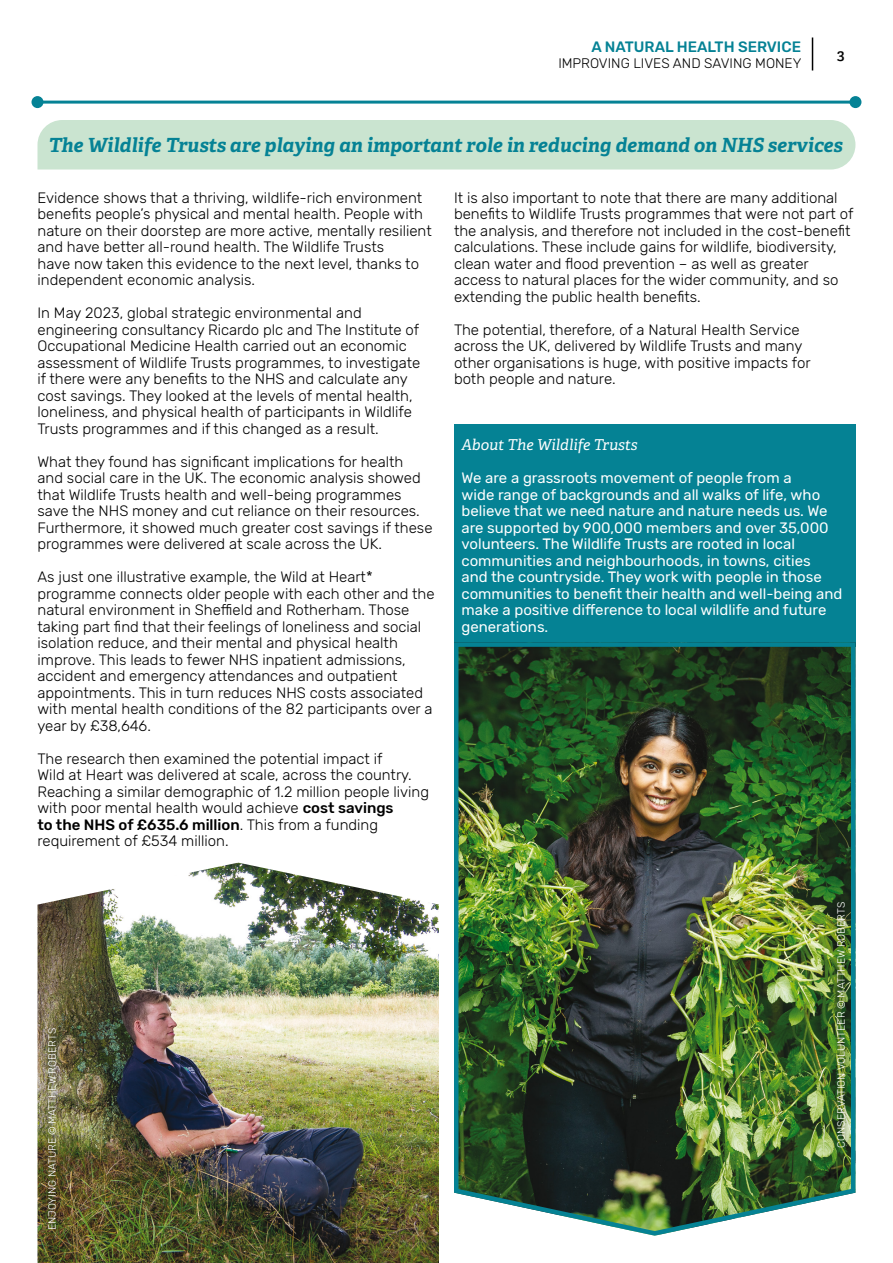
<style>
.page{position:relative;width:893px;height:1263px;background:#fff}
.page>*{position:absolute;margin:0;border:0;box-sizing:border-box;transform-origin:0 0}
.Section_Title{font:italic 700 19.5px "Adelle";color:#058295}
.Body{font:300 15px/16.5px "Rubik";color:#000}
.Body-2{font:15px/16.5px "Rubik";color:#fff}
.Body-3{font:italic 15px "Adelle";color:#fff}
.t1{font:500 15px "Rubik";color:#058295}
.t2{font:600 15px "Adelle";color:#000}
.t3{font:300 13.8px "Rubik";color:#000}
.Credit{font:300 10.5px "Rubik";color:#fff}
.s1{font-weight:500}
</style>
<div class="page">
<hr style="left:812px;top:38px;width:1px;height:33px;background:#000">
<img style="left:38px;top:862px;width:401px;height:401px">
<div style="left:42px;top:1022px;width:21px;height:214px;background:#000;opacity:.75"></div>
<div style="left:38px;top:120px;width:817px;height:50px;background:#cae4d0"></div>
<hr style="left:37px;top:101px;width:818px;height:3px;background:#058295">
<div style="left:849px;top:96px;width:12px;height:12px;background:#058295;border-radius:50%"></div>
<div style="left:32px;top:96px;width:12px;height:12px;background:#058295;border-radius:50%"></div>
<div style="left:454px;top:425px;width:401px;height:222px;background:#058294"></div>
<img style="left:454px;top:640px;width:402px;height:596px">
<div style="left:831px;top:896px;width:21px;height:257px;background:#000;opacity:.75"></div>
<p class="t1" style="left:591px;top:38px;width:211px">A NATURAL HEALTH SERVICE</p>
<p class="t3" style="left:558px;top:56px;width:245px">IMPROVING LIVES AND SAVING MONEY</p>
<p class="t2" style="left:837px;top:45px;width:9px">3</p>
<p class="Section_Title" style="left:48px;top:131px;width:796px">The Wildlife Trusts are playing an important role in reducing demand on NHS services</p>
<p class="Body" style="left:38px;top:189px;width:396px">Evidence shows that a thriving, wildlife-rich environment benefits people’s physical and mental health. People with nature on their doorstep are more active, mentally resilient and have better all-round health. The Wildlife Trusts<br>have now taken this evidence to the next level, thanks to independent economic analysis.</p>
<p class="Body" style="left:38px;top:305px;width:384px">In May 2023, global strategic environmental and engineering consultancy Ricardo plc and The Institute of Occupational Medicine Health carried out an economic assessment of Wildlife Trusts programmes, to investigate if there were any benefits to the NHS and calculate any cost savings. They looked at the levels of mental health, loneliness, and physical health of participants in Wildlife Trusts programmes and if this changed as a result.</p>
<p class="Body" style="left:38px;top:453px;width:397px">What they found has significant implications for health and social care in the UK. The economic analysis showed that Wildlife Trusts health and well-being programmes save the NHS money and cut reliance on their resources.<br>Furthermore, it showed much greater cost savings if these programmes were delivered at scale across the UK.</p>
<p class="Body" style="left:38px;top:569px;width:399px">As just one illustrative example, the Wild at Heart* programme connects older people with each other and the natural environment in Sheffield and Rotherham. Those taking part find that their feelings of loneliness and social isolation reduce, and their mental and physical health improve. This leads to fewer NHS inpatient admissions, accident and emergency attendances and outpatient appointments. This in turn reduces NHS costs associated with mental health conditions of the 82 participants over a year by £38,646.</p>
<p class="Body" style="left:38px;top:750px;width:393px">The research then examined the potential impact if<br>Wild at Heart was delivered at scale, across the country.<br>Reaching a similar demographic of 1.2 million people living with poor mental health would achieve <span class="s1">cost savings<br>to the NHS of £635.6 million</span>. This from a funding requirement of £534 million.</p>
<p class="Body" style="left:454px;top:189px;width:401px">It is also important to note that there are many additional benefits to Wildlife Trusts programmes that were not part of the analysis, and therefore not included in the cost-benefit calculations. These include gains for wildlife, biodiversity, clean water and flood prevention – as well as greater access to natural places for the wider community, and so extending the public health benefits.</p>
<p class="Body" style="left:454px;top:321px;width:358px">The potential, therefore, of a Natural Health Service across the UK, delivered by Wildlife Trusts and many other organisations is huge, with positive impacts for both people and nature.</p>
<p class="Body-3" style="left:461px;top:434px;width:178px">About The Wildlife Trusts</p>
<p class="Body-2" style="left:461px;top:470px;width:382px">We are a grassroots movement of people from a<br>wide range of backgrounds and all walks of life, who believe that we need nature and nature needs us. We are supported by 900,000 members and over 35,000 volunteers. The Wildlife Trusts are rooted in local communities and neighbourhoods, in towns, cities<br>and the countryside. They work with people in those communities to benefit their health and well-being and make a positive difference to local wildlife and future generations.</p>
<p class="Credit" style="left:46px;top:1230px;width:203px;rotate:-90deg">ENJOYING NATURE © MATTHEW ROBERTS</p>
<p class="Credit" style="left:835px;top:1147px;width:247px;rotate:-90deg">CONSERVATION VOLUNTEER © MATTHEW ROBERTS</p>
</div>
